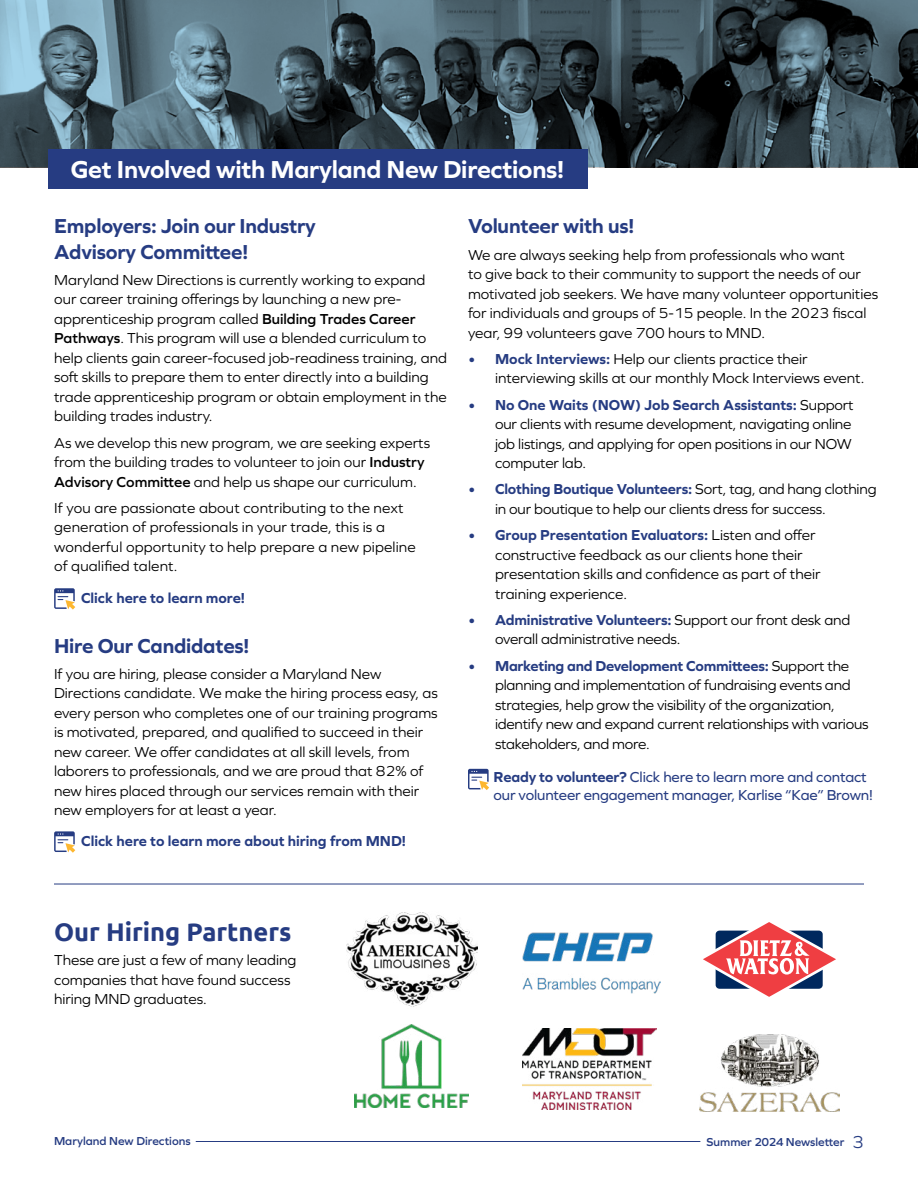
<style>
.page{position:relative;width:918px;height:1188px;background:#fff}
.page>*{position:absolute;margin:0;border:0;box-sizing:border-box;transform-origin:0 0}
.t1{font:700 25.5px "Graphie";letter-spacing:-.01em;color:#fff}
.t2{font:700 25.5px "Ubuntu";color:#263c82}
.t3{font:700 21px/25.2px "Graphie";letter-spacing:-.01em;color:#263c82}
.t4{font:15px/19.5px "Graphie";color:#000}
.t5{font:15px/18px "Graphie";letter-spacing:-.01em;color:#263c82}
.t6{font:700 15px "Graphie";color:#263c82}
.t7{font:600 12px "Graphie";color:#263c82}
.s1{font-weight:600}
.s2{font-weight:700;color:#263c82}
.s3{font-weight:700}
.s4{font-weight:400;font-size:18px}
</style>
<div class="page">
<svg style="left:0;top:0;width:918px;height:167px;background:#41545d"></svg>
<div style="left:48px;top:149px;width:540px;height:40px;background:#263c82"></div>
<img style="left:347px;top:912px;width:130px;height:113px">
<img style="left:522px;top:933px;width:139px;height:60px">
<svg style="left:703px;top:922px;width:133px;height:75px"></svg>
<img style="left:355px;top:1025px;width:114px;height:83px">
<img style="left:522px;top:1029px;width:135px;height:81px">
<img style="left:700px;top:1035px;width:139px;height:76px">
<hr style="left:54px;top:884px;width:810px;height:1px;background:#263c82">
<svg style="left:468px;top:769px;width:21px;height:21px"></svg>
<svg style="left:54px;top:588px;width:21px;height:22px"></svg>
<svg style="left:54px;top:831px;width:21px;height:22px"></svg>
<hr style="left:196px;top:1141px;width:504px;height:1px;background:#263c82">
<h1 class="t1" style="left:71px;top:154px;width:495px">Get Involved with Maryland New Directions!</h1>
<h2 class="t3" style="left:54px;top:213px;width:263px">Employers: Join our Industry<br>Advisory Committee!</h2>
<p class="t4" style="left:54px;top:270px;width:394px">Maryland New Directions is currently working to expand our career training offerings by launching a new pre&shy;apprenticeship program called <span class="s1">Building Trades Career Pathways</span>. This program will use a blended curriculum to help clients gain career-focused job-readiness training, and soft skills to prepare them to enter directly into a building trade apprenticeship program or obtain employment in the building trades industry.</p>
<p class="t4" style="left:54px;top:433px;width:378px">As we develop this new program, we are seeking experts from the building trades to volunteer to join our <span class="s1">Industry<br>Advisory Committee</span> and help us shape our curriculum.</p>
<p class="t4" style="left:54px;top:498px;width:363px">If you are passionate about contributing to the next generation of professionals in your trade, this is a wonderful opportunity to help prepare a new pipeline of qualified talent.</p>
<p class="t6" style="left:81px;top:589px;width:166px">Click here to learn more!</p>
<h2 class="t3" style="left:54px;top:633px;width:197px">Hire Our Candidates!</h2>
<p class="t4" style="left:54px;top:664px;width:385px">If you are hiring, please consider a Maryland New Directions candidate. We make the hiring process easy, as every person who completes one of our training programs is motivated, prepared, and qualified to succeed in their new career. We offer candidates at all skill levels, from laborers to professionals, and we are proud that 82% of new hires placed through our services remain with their new employers for at least a year.</p>
<p class="t6" style="left:81px;top:832px;width:326px">Click here to learn more about hiring from MND!</p>
<h2 class="t3" style="left:468px;top:213px;width:168px">Volunteer with us!</h2>
<p class="t4" style="left:468px;top:245px;width:412px">We are always seeking help from professionals who want<br>to give back to their community to support the needs of our motivated job seekers. We have many volunteer opportunities for individuals and groups of 5-15 people. In the 2023 fiscal year, 99 volunteers gave 700 hours to MND.</p>
<p class="t4" style="left:495px;top:349px;width:371px;text-indent:-27px"><span class="s2">• Mock Interviews:</span> Help our clients practice their interviewing skills at our monthly Mock Interviews event.</p>
<p class="t4" style="left:495px;top:395px;width:360px;text-indent:-27px"><span class="s2">• No One Waits (NOW) Job Search Assistants:</span> Support our clients with resume development, navigating online job listings, and applying for open positions in our NOW computer lab.</p>
<p class="t4" style="left:495px;top:479px;width:383px;text-indent:-27px"><span class="s2">• Clothing Boutique Volunteers:</span> Sort, tag, and hang clothing in our boutique to help our clients dress for success.</p>
<p class="t4" style="left:495px;top:525px;width:327px;text-indent:-27px"><span class="s2">• Group Presentation Evaluators:</span> Listen and offer constructive feedback as our clients hone their presentation skills and confidence as part of their training experience.</p>
<p class="t4" style="left:495px;top:610px;width:357px;text-indent:-27px"><span class="s2">• Administrative Volunteers:</span> Support our front desk and overall administrative needs.</p>
<p class="t4" style="left:495px;top:656px;width:375px;text-indent:-27px"><span class="s2">• Marketing and Development Committees:</span> Support the planning and implementation of fundraising events and strategies, help grow the visibility of the organization, identify new and expand current relationships with various stakeholders, and more.</p>
<p class="t5" style="left:494px;top:768px;width:381px"><span class="s3">Ready to volunteer?</span> Click here to learn more and contact our volunteer engagement manager, Karlise “Kae” Brown!</p>
<h1 class="t2" style="left:54px;top:916px;width:239px">Our Hiring Partners</h1>
<p class="t4" style="left:54px;top:950px;width:244px">These are just a few of many leading companies that have found success hiring MND graduates.</p>
<p class="t7" style="left:54px;top:1133px;width:138px">Maryland New Directions</p>
<p class="t7" style="left:707px;top:1135px;width:159px">Summer 2024 Newsletter <span class="s4">3</span></p>
</div>
